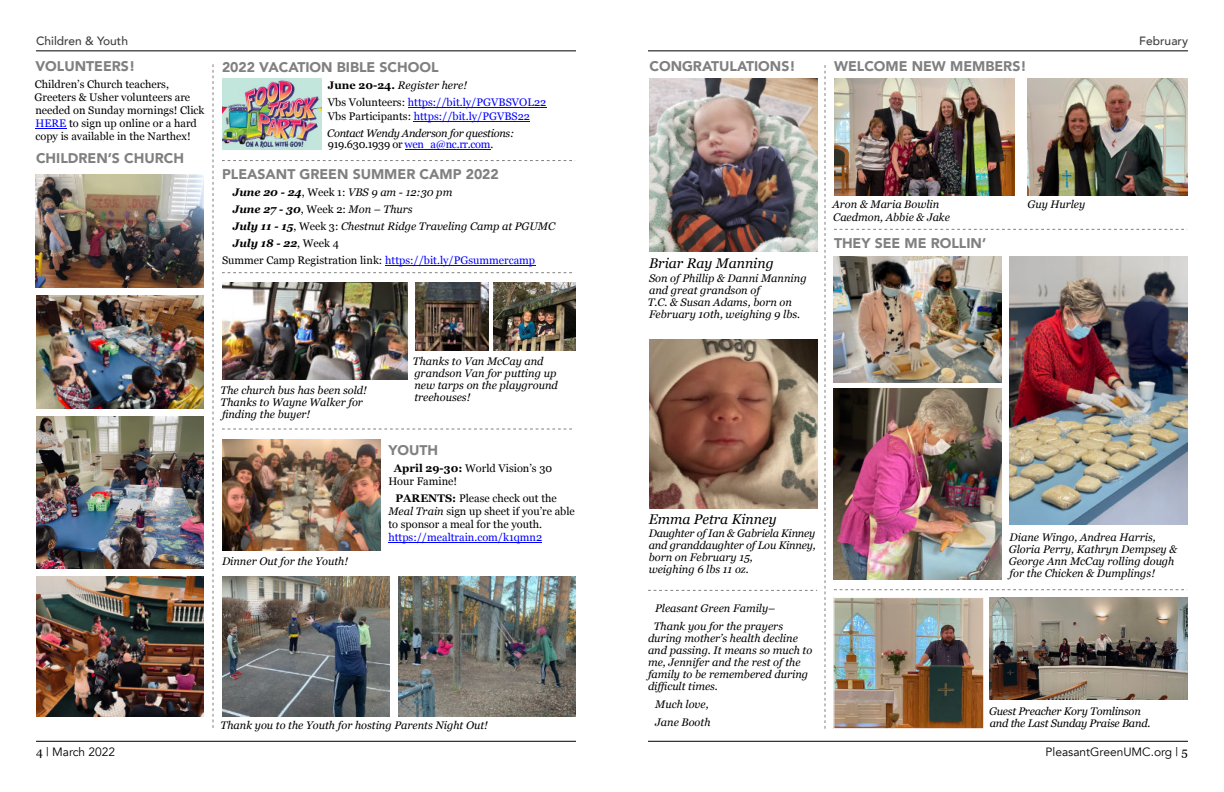
<style>
.page{position:relative;width:1224px;height:792px;background:#fff}
.page>*{position:absolute;margin:0;border:0;box-sizing:border-box;transform-origin:0 0}
.t1{font:900 14px "Avenir";color:#808080}
.t2{font:italic 14px "Georgia";color:#000}
.t3{font:12px "Avenir";color:#000}
.t4{font:500 12px "Avenir";color:#404040}
.t5{font:italic 11px/12px "Georgia";color:#000}
.t6{font:11px/13px "Georgia";color:#000}
.t7{font:11px/17px "Georgia";color:#00f}
.t8{font:italic 11px/17px "Georgia";letter-spacing:-.025em;color:#000}
.t9{font:italic 11px/12px "Georgia";letter-spacing:-.02em;color:#000}
.t10{font:italic 700 11px "Georgia";color:#000}
.t11{font:11px "Georgia";letter-spacing:-.025em;color:#000}
.s1{color:#00f}
.s2{font-weight:700;color:#000}
.s3{font-style:italic;color:#000}
.s4{color:#000}
.s5{font-style:normal}
.s6{font-style:normal;color:#00f}
.s7{font-weight:700}
.s8{font-weight:400;font-style:normal}
.s9{font-weight:400}
.s10{font-style:italic}
.s11{font-family:"Georgia"}
</style>
<div class="page">
<hr style="left:36px;top:741px;width:540px;height:1px;background:#000">
<hr style="left:36px;top:51px;width:540px;height:1px;background:#000">
<hr style="left:648px;top:741px;width:540px;height:1px;background:#000">
<hr style="left:648px;top:51px;width:540px;height:1px;background:#000">
<img style="left:222px;top:282px;width:186px;height:97px">
<svg style="left:222px;top:429px;width:350px;height:1px"></svg>
<svg style="left:222px;top:272px;width:350px;height:1px"></svg>
<svg style="left:222px;top:160px;width:353px;height:1px"></svg>
<svg style="left:834px;top:229px;width:353px;height:1px"></svg>
<svg style="left:834px;top:589px;width:353px;height:1px"></svg>
<svg style="left:648px;top:590px;width:169px;height:1px"></svg>
<hr style="left:385px;top:265px;width:150px;height:1px;background:#00f">
<hr style="left:408px;top:107px;width:138px;height:1px;background:#00f">
<hr style="left:414px;top:121px;width:116px;height:1px;background:#00f">
<hr style="left:405px;top:149px;width:85px;height:1px;background:#00f">
<img style="left:222px;top:79px;width:99px;height:70px">
<img style="left:222px;top:577px;width:168px;height:139px">
<img style="left:398px;top:577px;width:178px;height:139px">
<img style="left:222px;top:440px;width:159px;height:110px">
<img style="left:35px;top:175px;width:168px;height:112px">
<img style="left:649px;top:78px;width:168px;height:173px">
<img style="left:649px;top:340px;width:168px;height:169px">
<img style="left:834px;top:78px;width:180px;height:117px">
<img style="left:1028px;top:78px;width:160px;height:117px">
<img style="left:36px;top:417px;width:168px;height:151px">
<img style="left:36px;top:576px;width:168px;height:140px">
<img style="left:36px;top:296px;width:168px;height:113px">
<img style="left:415px;top:282px;width:74px;height:69px">
<img style="left:494px;top:282px;width:82px;height:69px">
<img style="left:834px;top:256px;width:168px;height:126px">
<img style="left:1010px;top:256px;width:178px;height:268px">
<img style="left:834px;top:389px;width:168px;height:191px">
<img style="left:990px;top:598px;width:198px;height:101px">
<svg style="left:213px;top:64px;width:1px;height:664px"></svg>
<svg style="left:825px;top:65px;width:1px;height:664px"></svg>
<img style="left:835px;top:599px;width:147px;height:128px">
<div style="left:833px;top:597px;width:151px;height:132px;border:1px solid #fff"></div>
<hr style="left:35px;top:128px;width:31px;height:1px;background:#00f">
<hr style="left:388px;top:542px;width:154px;height:1px;background:#00f">
<p class="t4" style="left:36px;top:33px;width:94px">Children &amp; Youth</p>
<p class="t4" style="left:1139px;top:33px;width:50px">February</p>
<p class="t1" style="left:35px;top:57px;width:101px">VOLUNTEERS!</p>
<p class="t6" style="left:35px;top:79px;width:171px">Children’s Church teachers,<br>Greeters &amp; Usher volunteers are needed on Sunday mornings! Click<br><span class="s1">HERE</span> to sign up online or a hard copy is available in the Narthex!</p>
<p class="t1" style="left:36px;top:149px;width:150px">CHILDREN’S CHURCH</p>
<p class="t1" style="left:222px;top:58px;width:218px">2022 VACATION BIBLE SCHOOL</p>
<p class="t7" style="left:328px;top:78px;width:220px"><span class="s2">June 20-24.</span> <span class="s3">Register here!<br></span><span class="s4">Vbs Volunteers:</span> https://bit.ly/PGVBSVOL22</p>
<p class="t8" style="left:327px;top:109px;width:204px"><span class="s5">Vbs Participants:</span> <span class="s6">https://bit.ly/PGVBS22<br></span>Contact Wendy Anderson for questions:</p>
<p class="t11" style="left:328px;top:140px;width:167px">919.630.1939 or <span class="s1">wen_a@nc.rr.com</span>.</p>
<p class="t1" style="left:222px;top:165px;width:278px">PLEASANT GREEN SUMMER CAMP 2022</p>
<p class="t5" style="left:233px;top:187px;width:221px"><span class="s7">June 20 - 24</span><span class="s5">, Week 1:</span> VBS 9 am - 12:30 pm</p>
<p class="t10" style="left:233px;top:205px;width:181px">June 27 - 30<span class="s8">, Week 2:</span> <span class="s9">Mon – Thurs</span></p>
<p class="t5" style="left:233px;top:221px;width:324px"><span class="s7">July 11 - 15</span><span class="s5">, Week 3:</span> Chestnut Ridge Traveling Camp at PGUMC</p>
<p class="t10" style="left:233px;top:239px;width:108px">July 18 - 22<span class="s8">, Week 4</span></p>
<p class="t6" style="left:222px;top:254px;width:315px">Summer Camp Registration link: <span class="s1">https://bit.ly/PGsummercamp</span></p>
<p class="t5" style="left:221px;top:385px;width:148px">The church bus has been sold!<br>Thanks to Wayne Walker for finding the buyer!</p>
<p class="t5" style="left:222px;top:556px;width:127px">Dinner Out for the Youth!</p>
<p class="t5" style="left:413px;top:356px;width:146px">Thanks to Van McCay and grandson Van for putting up new tarps on the playground treehouses!</p>
<p class="t1" style="left:388px;top:441px;width:51px">YOUTH</p>
<p class="t6" style="left:388px;top:462px;width:165px;text-indent:6px"><span class="s7">April 29-30:</span> World Vision’s 30<br>Hour Famine!</p>
<p class="t6" style="left:388px;top:492px;width:188px;text-indent:7px"><span class="s7">PARENTS:</span> Please check out the<br><span class="s10">Meal Train</span> sign up sheet if you’re able to sponsor a meal for the youth.</p>
<p class="t7" style="left:388px;top:529px;width:155px">https://mealtrain.com/k1qmn2</p>
<p class="t3" style="left:36px;top:744px;width:81px"><span class="s11">4</span> | March 2022</p>
<p class="t5" style="left:221px;top:720px;width:269px">Thank you to the Youth for hosting Parents Night Out!</p>
<p class="t1" style="left:649px;top:57px;width:148px">CONGRATULATIONS!</p>
<p class="t1" style="left:834px;top:57px;width:194px">WELCOME NEW MEMBERS!</p>
<p class="t5" style="left:833px;top:199px;width:119px;line-height:13px">Aron &amp; Maria Bowlin<br>Caedmon, Abbie &amp; Jake</p>
<p class="t5" style="left:1027px;top:199px;width:59px">Guy Hurley</p>
<p class="t2" style="left:649px;top:257px;width:126px">Briar Ray Manning</p>
<p class="t5" style="left:648px;top:273px;width:160px">Son of Phillip &amp; Danni Manning and great grandson of<br>T.C. &amp; Susan Adams, born on<br>February 10th, weighing 9 lbs.</p>
<p class="t1" style="left:834px;top:234px;width:154px">THEY SEE ME ROLLIN’</p>
<p class="t2" style="left:649px;top:513px;width:129px">Emma Petra Kinney</p>
<p class="t5" style="left:649px;top:528px;width:169px">Daughter of Ian &amp; Gabriela Kinney and granddaughter of Lou Kinney, born on February 15,<br>weighing 6 lbs 11 oz.</p>
<p class="t5" style="left:654px;top:600px;width:131px;line-height:18px">Pleasant Green Family–<br>Thank you for the prayers</p>
<p class="t5" style="left:648px;top:633px;width:166px">during mother’s health decline and passing. It means so much to me, Jennifer and the rest of the family to be remembered during difficult times.</p>
<p class="t5" style="left:655px;top:696px;width:57px;line-height:18px">Much love,<br>Jane Booth</p>
<p class="t5" style="left:1009px;top:532px;width:170px">Diane Wingo, Andrea Harris,<br>Gloria Perry, Kathryn Dempsey &amp;<br>George Ann McCay rolling dough for the Chicken &amp; Dumplings!</p>
<p class="t9" style="left:989px;top:706px;width:163px">Guest Preacher Kory Tomlinson and the Last Sunday Praise Band.</p>
<p class="t3" style="left:1046px;top:744px;width:144px">PleasantGreenUMC.org | <span class="s11">5</span></p>
</div>
